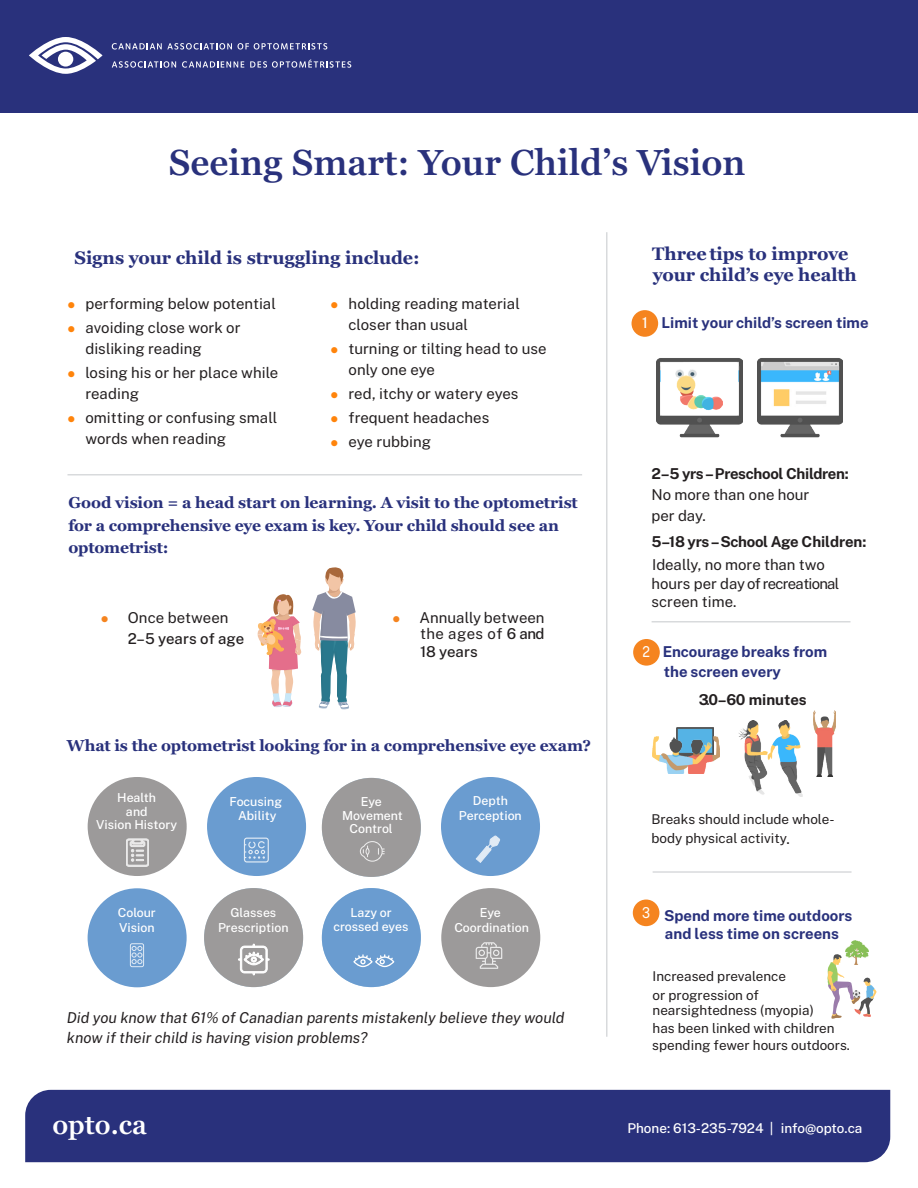
<style>
.page{position:relative;width:918px;height:1188px;background:#fff}
.page>*{position:absolute;margin:0;border:0;box-sizing:border-box;transform-origin:0 0}
.t1{font:600 36px "Georgia Pro";color:#29317c}
.t2{font:600 27px "Georgia Pro";color:#fff}
.t3{font:700 18px/21.1px "Georgia Pro";letter-spacing:-.005em;color:#29317c}
.t4{font:700 15.75px/22.5px "Georgia Pro";letter-spacing:-.01em;color:#29317c}
.t5{font:15px/21px "Public Sans";color:#231f20}
.t6{font:700 15px/19.4px "Public Sans";color:#29317c}
.t7{font:italic 15px/19.5px "Public Sans";color:#231f20}
.t8{font:700 15px "Public Sans";letter-spacing:-.02em;color:#231f20}
.t9{font:500 15px/21px "Public Sans";color:#231f20}
.t10{font:700 15px "Public Sans";color:#231f20}
.t11{font:15px "Public Sans";color:#fff;scale:.85 1}
.t12{font:500 15px "Public Sans";color:#fff;scale:.91 1}
.t13{font:13.5px/19.5px "Public Sans";color:#231f20}
.t14{font:500 13.5px "Public Sans";color:#fff}
.t15{font:500 12.3px/14.2px "Public Sans";color:#fff;text-align:center}
.s1{color:#ff840b}
.s2{color:#f5841f}
.s3{font-weight:400}
.s4{font-weight:500}
.s5{font-size:15px}
</style>
<div class="page">
<hr style="left:606px;top:232px;width:2px;height:805px;background:#d8dadc">
<hr style="left:68px;top:474px;width:514px;height:2px;background:#d8dadc">
<div style="left:441px;top:777px;width:99px;height:99px;background:#6a9cd0;border-radius:50%"></div>
<svg style="left:476px;top:835px;width:24px;height:28px"></svg>
<div style="left:322px;top:888px;width:99px;height:99px;background:#6a9cd0;border-radius:50%"></div>
<div style="left:204px;top:888px;width:99px;height:99px;background:#9c9a9a;border-radius:50%"></div>
<div style="left:322px;top:778px;width:99px;height:99px;background:#9c9a9a;border-radius:50%"></div>
<svg style="left:360px;top:841px;width:25px;height:21px"></svg>
<div style="left:441px;top:888px;width:99px;height:99px;background:#9c9a9a;border-radius:50%"></div>
<div style="left:88px;top:888px;width:99px;height:99px;background:#6a9cd0;border-radius:50%"></div>
<div style="left:88px;top:777px;width:99px;height:99px;background:#9c9a9a;border-radius:50%"></div>
<svg style="left:126px;top:839px;width:23px;height:27px"></svg>
<div style="left:207px;top:777px;width:99px;height:99px;background:#6a9cd0;border-radius:50%"></div>
<svg style="left:244px;top:838px;width:25px;height:25px"></svg>
<svg style="left:258px;top:594px;width:43px;height:113px"></svg>
<svg style="left:312px;top:567px;width:44px;height:142px"></svg>
<img style="left:657px;top:358px;width:85px;height:80px">
<img style="left:757px;top:358px;width:86px;height:80px">
<div style="left:661px;top:362px;width:77px;height:53px;background:#fff;border-radius:2px"></div>
<img style="left:676px;top:728px;width:37px;height:9px">
<img style="left:652px;top:737px;width:68px;height:37px">
<img style="left:813px;top:710px;width:22px;height:66px">
<img style="left:739px;top:721px;width:63px;height:75px">
<hr style="left:652px;top:621px;width:198px;height:1px;background:#d8dadc">
<svg style="left:238px;top:943px;width:32px;height:33px"></svg>
<svg style="left:353px;top:954px;width:41px;height:13px"></svg>
<img style="left:846px;top:940px;width:23px;height:14px">
<svg style="left:828px;top:954px;width:48px;height:65px"></svg>
<img style="left:676px;top:369px;width:47px;height:41px">
<div style="left:0;top:0;width:918px;height:112px;background:#29317c"></div>
<svg style="left:29px;top:37px;width:74px;height:37px"></svg>
<svg style="left:112px;top:61px;width:64px;height:7px"></svg>
<svg style="left:182px;top:61px;width:62px;height:7px"></svg>
<svg style="left:250px;top:59px;width:101px;height:9px"></svg>
<svg style="left:112px;top:43px;width:120px;height:7px"></svg>
<svg style="left:238px;top:43px;width:89px;height:7px"></svg>
<div style="left:25px;top:1090px;width:865px;height:72px;background:#29317c"></div>
<div style="left:632px;top:310px;width:26px;height:27px;background:#f5841f;border-radius:50%"></div>
<div style="left:633px;top:639px;width:27px;height:27px;background:#f5841f;border-radius:50%"></div>
<div style="left:633px;top:900px;width:26px;height:26px;background:#f5841f;border-radius:50%"></div>
<hr style="left:653px;top:871px;width:199px;height:2px;background:#d8dadc">
<svg style="left:476px;top:942px;width:27px;height:27px"></svg>
<div style="left:130px;top:943px;width:14px;height:24px;border:1px solid #fff;border-radius:2px"></div>
<svg style="left:132px;top:946px;width:10px;height:22px"></svg>
<h1 class="t1" style="left:169px;top:142px;width:578px">Seeing Smart: Your Child’s Vision</h1>
<p class="t3" style="left:75px;top:248px;width:347px">Signs your child is struggling include:</p>
<p class="t5" style="left:67px;top:292px;width:210px"><span class="s1">●</span> performing below potential</p>
<p class="t5" style="left:85px;top:316px;width:157px;text-indent:-18px"><span class="s1">●</span> avoiding close work or disliking reading</p>
<p class="t5" style="left:85px;top:361px;width:195px;text-indent:-18px"><span class="s1">●</span> losing his or her place while reading</p>
<p class="t5" style="left:85px;top:406px;width:193px;text-indent:-18px"><span class="s1">●</span> omitting or confusing small words when reading</p>
<p class="t5" style="left:349px;top:292px;width:173px;text-indent:-18px"><span class="s1">●</span> holding reading material closer than usual</p>
<p class="t5" style="left:349px;top:337px;width:200px;text-indent:-18px"><span class="s1">●</span> turning or tilting head to use only one eye</p>
<p class="t5" style="left:331px;top:382px;width:190px"><span class="s1">●</span> red, itchy or watery eyes</p>
<p class="t5" style="left:331px;top:406px;width:160px"><span class="s1">●</span> frequent headaches</p>
<p class="t5" style="left:331px;top:430px;width:102px"><span class="s1">●</span> eye rubbing</p>
<p class="t4" style="left:68px;top:492px;width:511px">Good vision = a head start on learning. A visit to the optometrist for a comprehensive eye exam is key. Your child should see an optometrist:</p>
<p class="t9" style="left:128px;top:606px;width:118px;text-indent:-27px"><span class="s2">●</span> <span class="s3">Once between<br></span>2–5 years of age</p>
<p class="t5" style="left:420px;top:608px;width:126px;line-height:17.4px;text-align:justify;text-indent:-28px"><span class="s2">●</span> Annually between the ages of <span class="s4">6 and 18 years</span></p>
<p class="t4" style="left:67px;top:735px;width:526px">What is the optometrist looking for in a comprehensive eye exam?</p>
<p class="t15" style="left:96px;top:790px;width:82px;line-height:13.5px">Health<br>and<br>Vision History</p>
<p class="t15" style="left:229px;top:794px;width:54px">Focusing<br>Ability</p>
<p class="t15" style="left:342px;top:794px;width:62px;line-height:13.5px">Eye<br>Movement<br>Control</p>
<p class="t15" style="left:459px;top:793px;width:64px">Depth<br>Perception</p>
<p class="t15" style="left:118px;top:905px;width:40px;text-align:left">Colour<br>Vision</p>
<p class="t15" style="left:218px;top:905px;width:72px">Glasses<br>Prescription</p>
<p class="t15" style="left:333px;top:905px;width:76px">Lazy or crossed eyes</p>
<p class="t15" style="left:454px;top:905px;width:76px">Eye<br>Coordination</p>
<p class="t7" style="left:67px;top:1008px;width:499px">Did you know that 61% of Canadian parents mistakenly believe they would know if their child is having vision problems?</p>
<p class="t3" style="left:652px;top:244px;width:206px">Three tips to improve your child’s eye health</p>
<p class="t12" style="left:642px;top:312px;width:8px">1</p>
<p class="t6" style="left:662px;top:312px;width:209px">Limit your child’s screen time</p>
<p class="t8" style="left:652px;top:463px;width:199px">2–5 yrs–Preschool Children:</p>
<p class="t5" style="left:652px;top:484px;width:159px">No more than one hour per day.</p>
<p class="t8" style="left:652px;top:531px;width:216px">5–18 yrs–School Age Children:</p>
<p class="t5" style="left:652px;top:555px;width:189px;line-height:18.3px">Ideally, no more than two hours per day of recreational screen time.</p>
<p class="t6" style="left:663px;top:641px;width:166px">Encourage breaks from the screen every</p>
<p class="t10" style="left:699px;top:689px;width:110px">3<span class="s3">.</span>0–60 minutes</p>
<p class="t11" style="left:643px;top:641px;width:10px">2</p>
<p class="t13" style="left:652px;top:809px;width:184px">Breaks should include whole&shy;body physical activity<span class="s5">.</span></p>
<p class="t11" style="left:642px;top:901px;width:11px">3</p>
<p class="t6" style="left:664px;top:905px;width:190px;line-height:17.9px">Spend more time outdoors and less time on screens</p>
<p class="t13" style="left:653px;top:966px;width:135px;line-height:18.6px">Increased prevalence or progression of</p>
<p class="t13" style="left:653px;top:1001px;width:184px;line-height:17.9px">nearsightedness (myopia) has been linked with children</p>
<p class="t13" style="left:652px;top:1034px;width:199px">spending fewer hours outdoors.</p>
<h2 class="t2" style="left:52px;top:1110px;width:96px">opto.ca</h2>
<p class="t14" style="left:627px;top:1118px;width:237px">Phone: 613-235-7924 | info@opto.ca</p>
</div>
